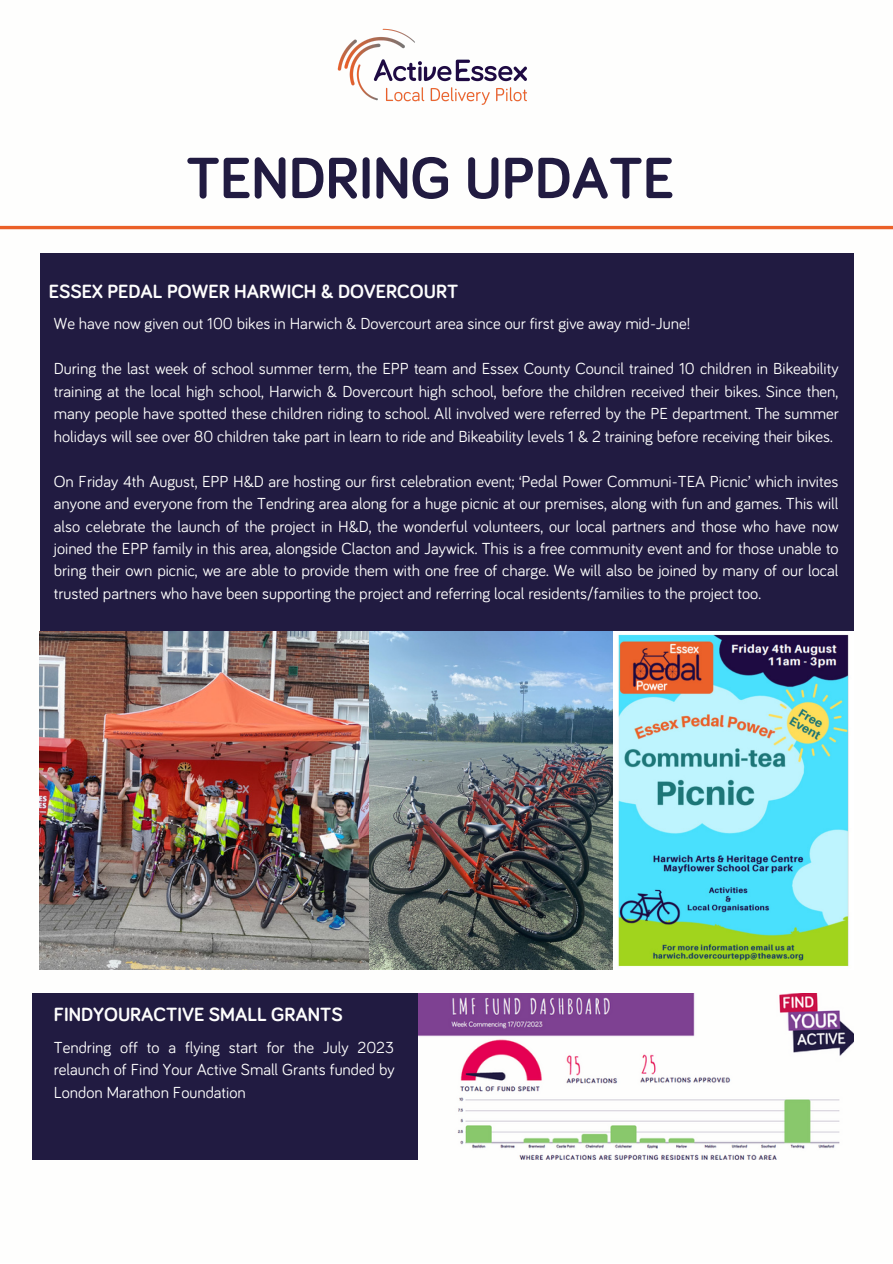
<style>
.page{position:relative;width:893px;height:1264px;background:#fff}
.page>*{position:absolute;margin:0;border:0;box-sizing:border-box;transform-origin:0 0}
.t1{font:700 60px "Bariol";color:#211b41}
.t2{font:700 19.8px "Bariol";color:#fefefd}
.t3{font:16.5px/22.5px "Bariol";color:#fefefd;text-align:justify}
</style>
<div class="page">
<hr style="left:0;top:226px;width:892px;height:3px;background:#eb6028">
<img style="left:337px;top:28px;width:190px;height:77px">
<div style="left:40px;top:253px;width:813px;height:378px;background:#211b41"></div>
<img style="left:368px;top:631px;width:245px;height:338px">
<img style="left:618px;top:634px;width:231px;height:333px">
<img style="left:40px;top:631px;width:328px;height:338px">
<div style="left:32px;top:993px;width:813px;height:166px;background:#211b41"></div>
<img style="left:419px;top:993px;width:433px;height:166px">
<p class="t1" style="left:186px;top:151px;width:489px">TENDRING UPDATE</p>
<p class="t2" style="left:49px;top:282px;width:411px">ESSEX PEDAL POWER HARWICH &amp; DOVERCOURT</p>
<p class="t3" style="left:54px;top:313px;width:637px">We have now given out 100 bikes in Harwich &amp; Dovercourt area since our first give away mid-June!</p>
<p class="t3" style="left:54px;top:358px;width:786px">During the last week of school summer term, the EPP team and Essex County Council trained 10 children in Bikeability training at the local high school, Harwich &amp; Dovercourt high school, before the children received their bikes. Since then, many people have spotted these children riding to school. All involved were referred by the PE department. The summer holidays will see over 80 children take part in learn to ride and Bikeability levels 1 &amp; 2 training before receiving their bikes.</p>
<p class="t3" style="left:54px;top:470px;width:786px">On Friday 4th August, EPP H&amp;D are hosting our first celebration event; ‘Pedal Power Communi-TEA Picnic’ which invites anyone and everyone from the Tendring area along for a huge picnic at our premises, along with fun and games. This will also celebrate the launch of the project in H&amp;D, the wonderful volunteers, our local partners and those who have now joined the EPP family in this area, alongside Clacton and Jaywick. This is a free community event and for those unable to bring their own picnic, we are able to provide them with one free of charge. We will also be joined by many of our local trusted partners who have been supporting the project and referring local residents/families to the project too.</p>
<p class="t2" style="left:54px;top:1005px;width:290px">FINDYOURACTIVE SMALL GRANTS</p>
<p class="t3" style="left:54px;top:1036px;width:342px">Tendring off to a flying start for the July 2023 relaunch of Find Your Active Small Grants funded by London Marathon Foundation</p>
</div>
